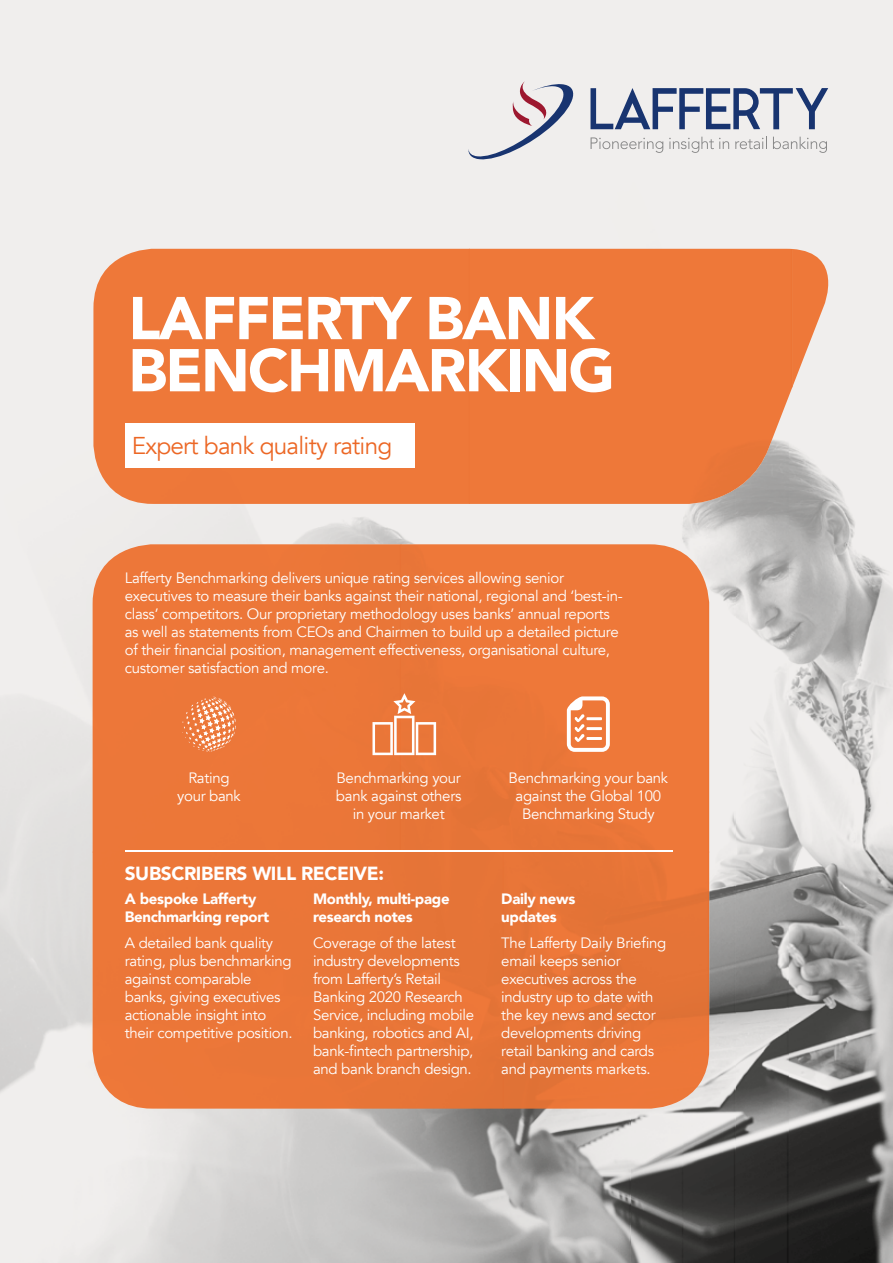
<style>
.page{position:relative;width:893px;height:1263px;background:#fff}
.page>*{position:absolute;margin:0;border:0;box-sizing:border-box;transform-origin:0 0}
.t1{font:900 59.7px/52.1px "Avenir";letter-spacing:-.03em;color:#fff}
.t2{font:24.3px "Avenir";letter-spacing:-.03em;color:#ec6725}
.t3{font:900 18.9px "Avenir";letter-spacing:-.02em;color:#fff}
.t4{font:15px/18px "Avenir";letter-spacing:-.02em;color:#fff}
.t5{font:900 15px/18px "Avenir";letter-spacing:-.02em;color:#fff}
</style>
<div class="page">
<img style="left:0;top:263px;width:104px;height:1000px">
<img style="left:788px;top:263px;width:105px;height:1000px">
<img style="left:736px;top:504px;width:52px;height:759px">
<img style="left:104px;top:504px;width:632px;height:75px">
<img style="left:683px;top:579px;width:53px;height:684px">
<img style="left:631px;top:1108px;width:52px;height:155px">
<img style="left:157px;top:1108px;width:474px;height:155px">
<div style="left:93px;top:249px;width:700px;height:255px;background:#ee7839"></div>
<img style="left:792px;top:249px;width:53px;height:139px">
<div style="left:93px;top:544px;width:616px;height:564px;background:#eb7638"></div>
<div style="left:125px;top:423px;width:290px;height:45px;background:#fff"></div>
<svg style="left:468px;top:81px;width:112px;height:80px;background:#d8d4da"></svg>
<svg style="left:590px;top:88px;width:238px;height:41px;background:#a2abbf"></svg>
<svg style="left:591px;top:137px;width:72px;height:16px"></svg>
<svg style="left:669px;top:137px;width:60px;height:16px"></svg>
<svg style="left:735px;top:137px;width:32px;height:12px"></svg>
<svg style="left:773px;top:137px;width:54px;height:16px"></svg>
<hr style="left:125px;top:850px;width:548px;height:2px;background:#fff">
<svg style="left:182px;top:696px;width:54px;height:56px;background:#ef9260"></svg>
<svg style="left:372px;top:693px;width:64px;height:62px"></svg>
<svg style="left:567px;top:696px;width:43px;height:56px"></svg>
<h1 class="t1" style="left:128px;top:291px;width:488px">LAFFERTY BANK<br>BENCHMARKING</h1>
<h2 class="t2" style="left:132px;top:431px;width:262px">Expert bank quality rating</h2>
<p class="t4" style="left:125px;top:569px;width:499px">Lafferty Benchmarking delivers unique rating services allowing senior executives to measure their banks against their national, regional and ‘best-in&shy;class’ competitors. Our proprietary methodology uses banks’ annual reports as well as statements from CEOs and Chairmen to build up a detailed picture of their financial position, management effectiveness, organisational culture, customer satisfaction and more.</p>
<p class="t4" style="left:177px;top:769px;width:65px;text-align:center">Rating your bank</p>
<p class="t4" style="left:336px;top:769px;width:127px;text-align:center">Benchmarking your bank against others in your market</p>
<p class="t4" style="left:509px;top:769px;width:161px;text-align:center">Benchmarking your bank against the Global 100<br>Benchmarking Study</p>
<p class="t3" style="left:125px;top:857px;width:261px">SUBSCRIBERS WILL RECEIVE:</p>
<p class="t5" style="left:125px;top:889px;width:146px">A bespoke Lafferty<br>Benchmarking report</p>
<p class="t4" style="left:125px;top:934px;width:169px">A detailed bank quality rating, plus benchmarking against comparable banks, giving executives actionable insight into their competitive position.</p>
<p class="t5" style="left:313px;top:889px;width:138px">Monthly, multi-page research notes</p>
<p class="t4" style="left:313px;top:934px;width:163px">Coverage of the latest industry developments from Lafferty’s Retail<br>Banking 2020 Research<br>Service, including mobile banking, robotics and AI, bank-fintech partnership, and bank branch design.</p>
<p class="t5" style="left:501px;top:889px;width:75px">Daily news updates</p>
<p class="t4" style="left:501px;top:934px;width:166px">The Lafferty Daily Briefing email keeps senior executives across the industry up to date with the key news and sector developments driving retail banking and cards and payments markets.</p>
</div>
